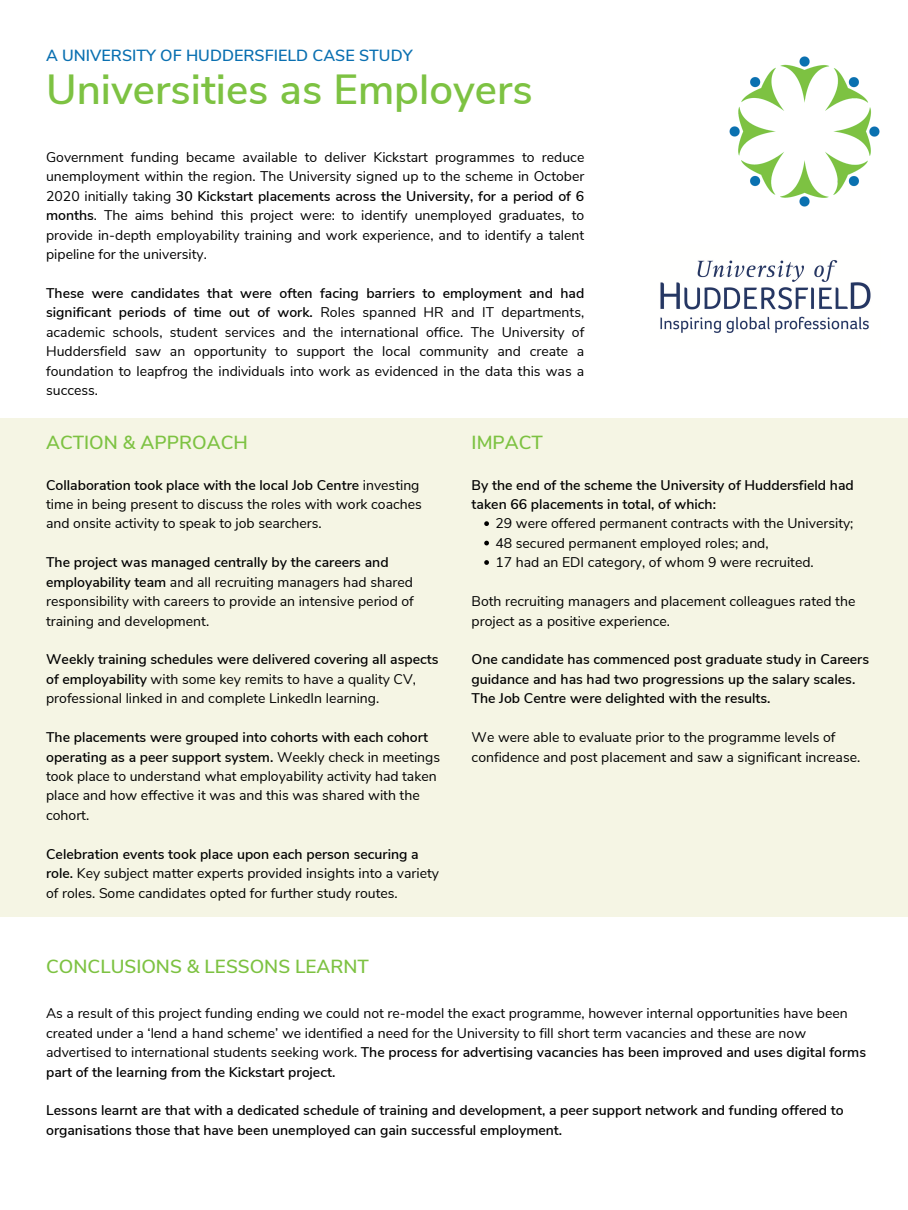
<style>
.page{position:relative;width:908px;height:1210px;background:#fff}
.page>*{position:absolute;margin:0;border:0;box-sizing:border-box;transform-origin:0 0}
.t1{font:600 42px "Nunito Sans";color:#7dc242}
.t2{font:600 18.9px "Nunito Sans";color:#7dc242}
.t3{font:600 16.1px "Nunito Sans";color:#0a70b1}
.t4{font:14px/19.4px "Nunito Sans";color:#000}
.t5{font:600 14px/19.4px "Nunito Sans";color:#000}
.s1{font-weight:600}
</style>
<div class="page">
<img style="left:729px;top:56px;width:150px;height:151px">
<div style="left:0;top:418px;width:907px;height:499px;background:#f5f5e4"></div>
<img style="left:660px;top:260px;width:211px;height:73px">
<svg style="left:484px;top:521px;width:5px;height:5px"></svg>
<svg style="left:484px;top:541px;width:5px;height:4px"></svg>
<svg style="left:484px;top:560px;width:5px;height:5px"></svg>
<p class="t3" style="left:46px;top:45px;width:368px">A UNIVERSITY OF HUDDERSFIELD CASE STUDY</p>
<p class="t1" style="left:46px;top:62px;width:488px">Universities as Employers</p>
<p class="t4" style="left:46px;top:147px;width:539px;text-align:justify">Government funding became available to deliver Kickstart programmes to reduce unemployment within the region. The University signed up to the scheme in October 2020 initially taking <span class="s1">30 Kickstart placements across the University, for a period of 6 months</span>. The aims behind this project were: to identify unemployed graduates, to provide in-depth employability training and work experience, and to identify a talent pipeline for the university.</p>
<p class="t4" style="left:46px;top:283px;width:539px;text-align:justify"><span class="s1">These were candidates that were often facing barriers to employment and had significant periods of time out of work.</span> Roles spanned HR and IT departments, academic schools, student services and the international office. The University of Huddersfield saw an opportunity to support the local community and create a foundation to leapfrog the individuals into work as evidenced in the data this was a success.</p>
<p class="t2" style="left:471px;top:429px;width:73px">IMPACT</p>
<p class="t2" style="left:46px;top:429px;width:203px">ACTION &amp; APPROACH</p>
<p class="t4" style="left:46px;top:475px;width:377px"><span class="s1">Collaboration took place with the local Job Centre</span> investing time in being present to discuss the roles with work coaches and onsite activity to speak to job searchers.</p>
<p class="t4" style="left:46px;top:553px;width:369px"><span class="s1">The project was managed centrally by the careers and employability team</span> and all recruiting managers had shared responsibility with careers to provide an intensive period of training and development.</p>
<p class="t4" style="left:46px;top:650px;width:394px"><span class="s1">Weekly training schedules were delivered covering all aspects of employability</span> with some key remits to have a quality CV, professional linked in and complete LinkedIn learning.</p>
<p class="t4" style="left:46px;top:728px;width:395px"><span class="s1">The placements were grouped into cohorts with each cohort operating as a peer support system.</span> Weekly check in meetings took place to understand what employability activity had taken place and how effective it was and this was shared with the cohort.</p>
<p class="t4" style="left:46px;top:844px;width:394px"><span class="s1">Celebration events took place upon each person securing a role.</span> Key subject matter experts provided insights into a variety of roles. Some candidates opted for further study routes.</p>
<p class="t2" style="left:46px;top:953px;width:324px">CONCLUSIONS &amp; LESSONS LEARNT</p>
<p class="t5" style="left:471px;top:475px;width:383px">By the end of the scheme the University of Huddersfield had taken 66 placements in total, of which:</p>
<p class="t4" style="left:495px;top:514px;width:359px">29 were offered permanent contracts with the University;</p>
<p class="t4" style="left:495px;top:533px;width:275px">48 secured permanent employed roles; and,</p>
<p class="t4" style="left:495px;top:553px;width:320px">17 had an EDI category, of whom 9 were recruited.</p>
<p class="t4" style="left:471px;top:592px;width:385px">Both recruiting managers and placement colleagues rated the project as a positive experience.</p>
<p class="t5" style="left:471px;top:650px;width:399px">One candidate has commenced post graduate study in Careers guidance and has had two progressions up the salary scales.<br>The Job Centre were delighted with the results.</p>
<p class="t4" style="left:471px;top:728px;width:390px">We were able to evaluate prior to the programme levels of confidence and post placement and saw a significant increase.</p>
<p class="t4" style="left:46px;top:1004px;width:821px">As a result of this project funding ending we could not re-model the exact programme, however internal opportunities have been created under a ‘lend a hand scheme’ we identified a need for the University to fill short term vacancies and these are now advertised to international students seeking work. <span class="s1">The process for advertising vacancies has been improved and uses digital forms part of the learning from the Kickstart project.</span></p>
<p class="t5" style="left:46px;top:1101px;width:798px">Lessons learnt are that with a dedicated schedule of training and development, a peer support network and funding offered to organisations those that have been unemployed can gain successful employment.</p>
</div>
